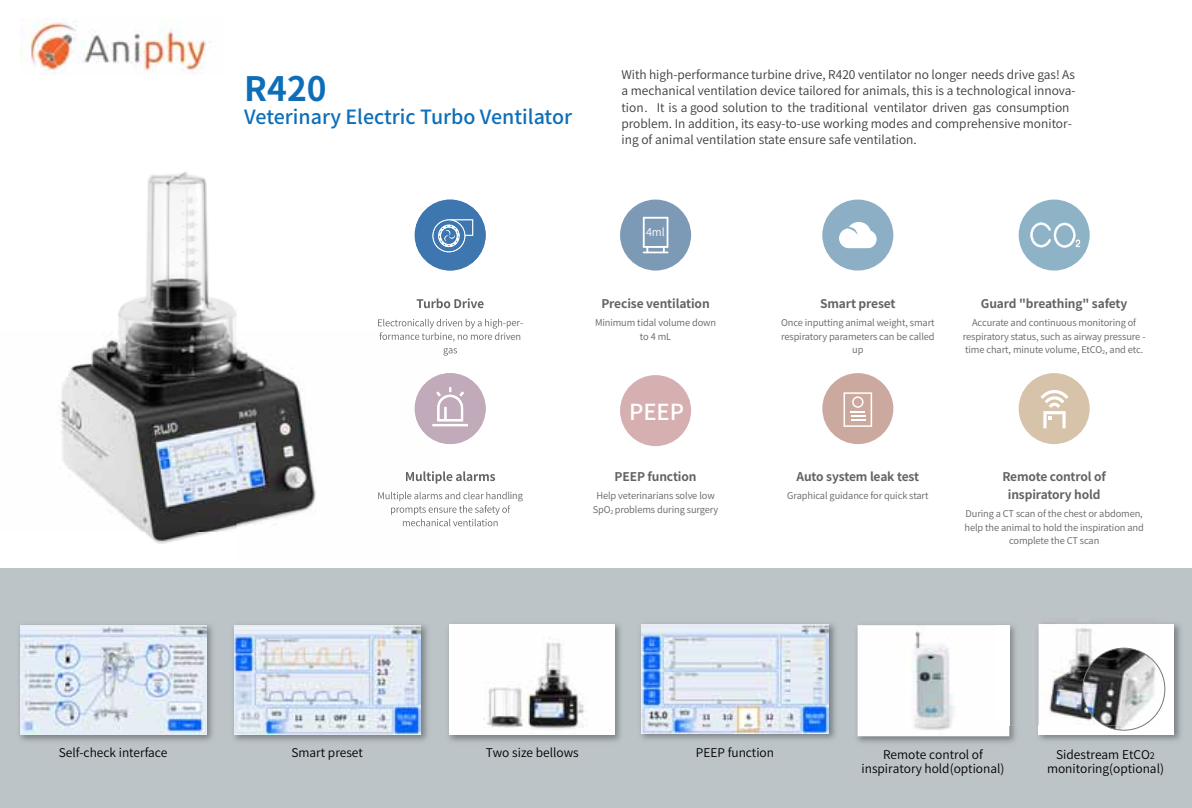
<style>
.page{position:relative;width:1192px;height:808px;background:#fff}
.page>*{position:absolute;margin:0;border:0;box-sizing:border-box;transform-origin:0 0}
.t1{font:700 33.6px "Source Han Sans CN";color:#0e6eb8}
.t2{font:500 22.1px "Source Han Sans CN";color:#fff}
.t3{font:500 19.6px "Source Han Sans CN";color:#0e6eb8}
.t4{font:12px/16.4px "Source Han Sans CN";color:#3e3a39}
.t5{font:12px/14.4px "Source Han Sans CN";color:#000;text-align:center}
.t6{font:700 12px/18.2px "Source Han Sans CN";letter-spacing:-.01em;color:#626363;text-align:center}
.t7{font:10.9px "Source Han Sans CN";color:#fff}
.t8{font:9.3px/13.5px "Source Han Sans CN";letter-spacing:-.01em;color:#626363;text-align:center}
.s1{font-size:9px}
</style>
<div class="page">
<div style="left:0;top:568px;width:1191px;height:240px;background:#bcc4c8"></div>
<div style="left:1018px;top:373px;width:71px;height:71px;background:#d6c3aa;border-radius:50%"></div>
<svg style="left:1040px;top:390px;width:28px;height:38px"></svg>
<div style="left:822px;top:200px;width:71px;height:70px;background:#8dafc6;border-radius:50%"></div>
<div style="left:1018px;top:200px;width:71px;height:70px;background:#8fb3c6;border-radius:50%"></div>
<svg style="left:1030px;top:222px;width:49px;height:26px"></svg>
<div style="left:822px;top:373px;width:71px;height:71px;background:#cca99f;border-radius:50%"></div>
<div style="left:620px;top:200px;width:71px;height:70px;background:#7c9ab5;border-radius:50%"></div>
<svg style="left:642px;top:217px;width:26px;height:36px"></svg>
<div style="left:620px;top:375px;width:71px;height:71px;background:#d6b0b0;border-radius:50%"></div>
<svg style="left:839px;top:222px;width:37px;height:26px"></svg>
<svg style="left:843px;top:392px;width:28px;height:35px"></svg>
<img style="left:19px;top:625px;width:194px;height:116px">
<img style="left:20px;top:625px;width:186px;height:109px">
<img style="left:233px;top:625px;width:195px;height:116px">
<img style="left:234px;top:625px;width:186px;height:109px">
<img style="left:448px;top:624px;width:173px;height:118px">
<img style="left:449px;top:624px;width:165px;height:111px">
<img style="left:856px;top:633px;width:160px;height:110px">
<img style="left:857px;top:625px;width:152px;height:111px">
<img style="left:640px;top:624px;width:196px;height:116px">
<img style="left:641px;top:624px;width:187px;height:110px">
<img style="left:118px;top:172px;width:351px;height:159px">
<img style="left:58px;top:331px;width:380px;height:213px">
<img style="left:440px;top:491px;width:33px;height:36px">
<img style="left:416px;top:298px;width:67px;height:10px">
<img style="left:378px;top:319px;width:129px;height:10px">
<img style="left:379px;top:332px;width:128px;height:9px">
<img style="left:443px;top:348px;width:14px;height:8px">
<img style="left:406px;top:471px;width:89px;height:12px">
<img style="left:378px;top:492px;width:129px;height:9px">
<img style="left:391px;top:505px;width:116px;height:10px">
<img style="left:403px;top:519px;width:94px;height:7px">
<img style="left:414px;top:373px;width:71px;height:71px">
<img style="left:432px;top:387px;width:36px;height:39px">
<img style="left:414px;top:200px;width:71px;height:70px">
<svg style="left:465px;top:236px;width:8px;height:16px"></svg>
<img style="left:432px;top:219px;width:33px;height:33px">
<img style="left:449px;top:219px;width:24px;height:17px">
<img style="left:1038px;top:624px;width:143px;height:117px">
<div style="left:1038px;top:624px;width:135px;height:110px;background:#fff"></div>
<img style="left:996px;top:623px;width:21px;height:102px">
<img style="left:996px;top:625px;width:13px;height:100px">
<img style="left:1038px;top:624px;width:63px;height:101px">
<svg style="left:1082px;top:647px;width:83px;height:83px"></svg>
<img style="left:20px;top:18px;width:191px;height:56px">
<h1 class="t1" style="left:244px;top:69px;width:84px">R420</h1>
<h3 class="t3" style="left:244px;top:106px;width:329px">Veterinary Electric Turbo Ventilator</h3>
<p class="t4" style="left:621px;top:66px;width:455px">With high-performance turbine drive, R420 ventilator no longer needs drive gas! As a mechanical ventilation device tailored for animals, this is a technological innova&shy;tion. It is a good solution to the traditional ventilator driven gas consumption problem. In addition, its easy-to-use working modes and comprehensive monitor&shy;ing of animal ventilation state ensure safe ventilation.</p>
<p class="t7" style="left:646px;top:226px;width:20px">4ml</p>
<p class="t6" style="left:601px;top:295px;width:110px">Precise ventilation</p>
<p class="t8" style="left:595px;top:316px;width:123px">Minimum tidal volume down to 4 mL</p>
<h2 class="t2" style="left:629px;top:399px;width:57px">PEEP</h2>
<p class="t6" style="left:614px;top:468px;width:83px">PEEP function</p>
<p class="t8" style="left:592px;top:489px;width:127px">Help veterinarians solve low<br>SpO<sub>2</sub> problems during surgery</p>
<p class="t6" style="left:819px;top:295px;width:77px">Smart preset</p>
<p class="t8" style="left:780px;top:316px;width:155px">Once inputting animal weight, smart respiratory parameters can be called up</p>
<p class="t6" style="left:980px;top:295px;width:148px">Guard "breathing" safety</p>
<p class="t8" style="left:962px;top:316px;width:184px">Accurate and continuous monitoring of respiratory status, such as airway pressure - time chart, minute volume, EtCO<sub>2</sub>, and etc.</p>
<p class="t6" style="left:796px;top:468px;width:124px">Auto system leak test</p>
<p class="t8" style="left:787px;top:489px;width:143px">Graphical guidance for quick start</p>
<p class="t6" style="left:1002px;top:468px;width:105px">Remote control of inspiratory hold</p>
<p class="t8" style="left:964px;top:507px;width:181px">During a CT scan of the chest or abdomen, help the animal to hold the inspiration and complete the CT scan</p>
<p class="t5" style="left:695px;top:746px;width:80px">PEEP function</p>
<p class="t5" style="left:861px;top:747px;width:144px">Remote control of inspiratory hold(optional)</p>
<p class="t5" style="left:59px;top:746px;width:110px">Self-check interface</p>
<p class="t5" style="left:291px;top:746px;width:73px">Smart preset</p>
<p class="t5" style="left:1046px;top:747px;width:118px">Sidestream EtCO<span class="s1">2 </span>monitoring(optional)</p>
<p class="t5" style="left:485px;top:746px;width:95px">Two size bellows</p>
</div>
